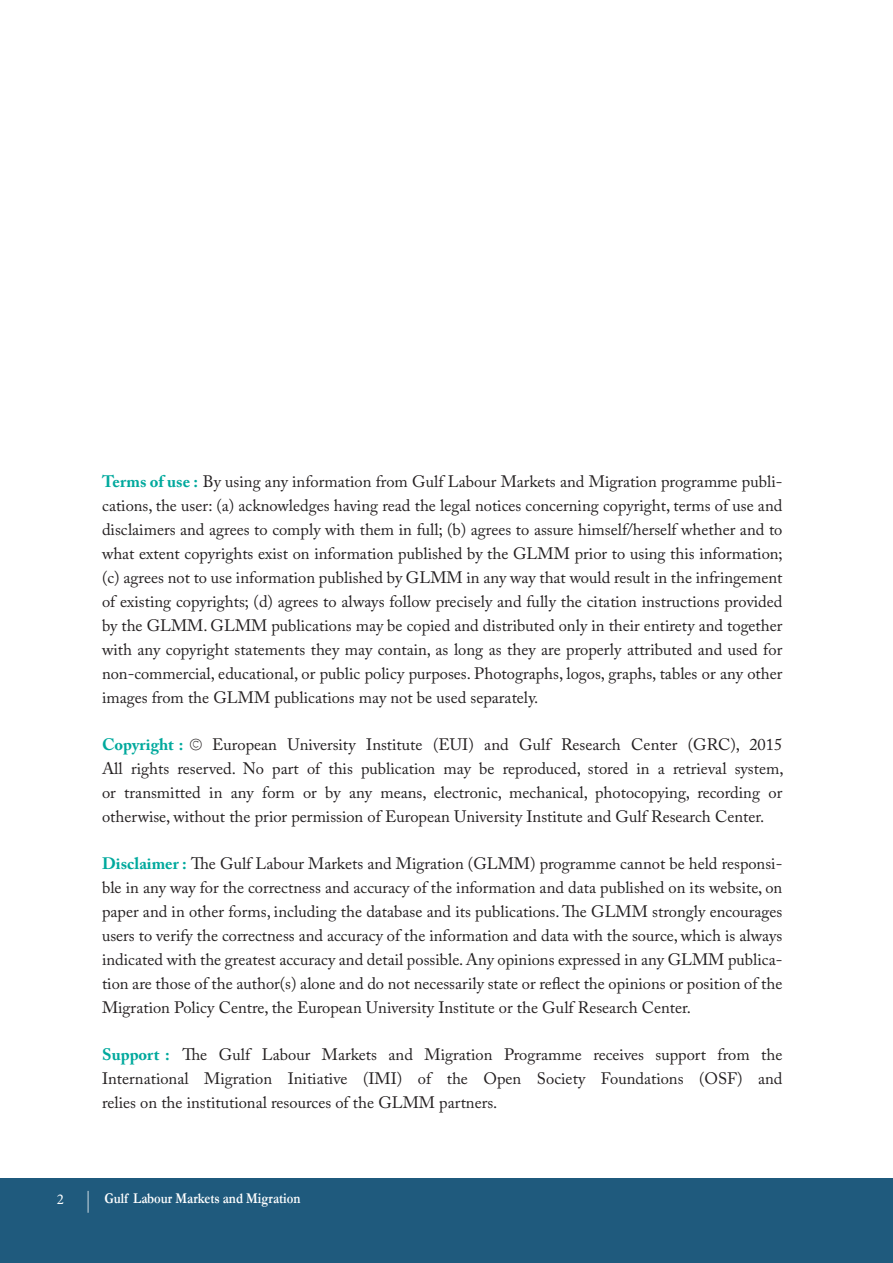
<style>
.page{position:relative;width:893px;height:1263px;background:#fff}
.page>*{position:absolute;margin:0;border:0;box-sizing:border-box;transform-origin:0 0}
.t1{font:16.5px/24px "Adobe Caslon Pro";color:#231f20;text-align:justify}
.t2{font:700 15px "Garamond";color:#fff;scale:.85 1}
.t3{font:15px "Minion Pro";color:#fff}
.s1{font-weight:700;color:#00a99d}
.s2{font-family:"Courier New";font-size:19.5px}
</style>
<div class="page">
<div style="left:0;top:1179px;width:893px;height:84px;background:#1f5a7d"></div>
<svg style="left:88px;top:1191px;width:1px;height:22px"></svg>
<p class="t3" style="left:57px;top:1189px;width:9px">2</p>
<p class="t1" style="left:102px;top:469px;width:682px"><span class="s1">Terms of use :</span> By using any information from Gulf Labour Markets and Migration programme publi&shy;cations, the user: (a) acknowledges having read the legal notices concerning copyright, terms of use and disclaimers and agrees to comply with them in full; (b) agrees to assure himself/herself whether and to what extent copyrights exist on information published by the GLMM prior to using this information; (c) agrees not to use information published by GLMM in any way that would result in the infringement of existing copyrights; (d) agrees to always follow precisely and fully the citation instructions provided by the GLMM. GLMM publications may be copied and distributed only in their entirety and together with any copyright statements they may contain, as long as they are properly attributed and used for non-commercial, educational, or public policy purposes. Photographs, logos, graphs, tables or any other images from the GLMM publications may not be used separately.</p>
<p class="t1" style="left:102px;top:732px;width:683px"><span class="s1">Copyright :</span> <span class="s2">©</span> European University Institute (EUI) and Gulf Research Center (GRC), 2015<br>All rights reserved. No part of this publication may be reproduced, stored in a retrieval system, or transmitted in any form or by any means, electronic, mechanical, photocopying, recording or otherwise, without the prior permission of European University Institute and Gulf Research Center.</p>
<p class="t1" style="left:102px;top:851px;width:682px"><span class="s1">Disclaimer :</span> The Gulf Labour Markets and Migration (GLMM) programme cannot be held responsi&shy;ble in any way for the correctness and accuracy of the information and data published on its website, on paper and in other forms, including the database and its publications. The GLMM strongly encourages users to verify the correctness and accuracy of the information and data with the source, which is always indicated with the greatest accuracy and detail possible. Any opinions expressed in any GLMM publica&shy;tion are those of the author(s) alone and do not necessarily state or reflect the opinions or position of the Migration Policy Centre, the European University Institute or the Gulf Research Center.</p>
<p class="t1" style="left:102px;top:1043px;width:682px"><span class="s1">Support :</span> The Gulf Labour Markets and Migration Programme receives support from the International Migration Initiative (IMI) of the Open Society Foundations (OSF) and relies on the institutional resources of the GLMM partners.</p>
<p class="t2" style="left:105px;top:1188px;width:232px">Gulf Labour Markets and Migration</p>
</div>
